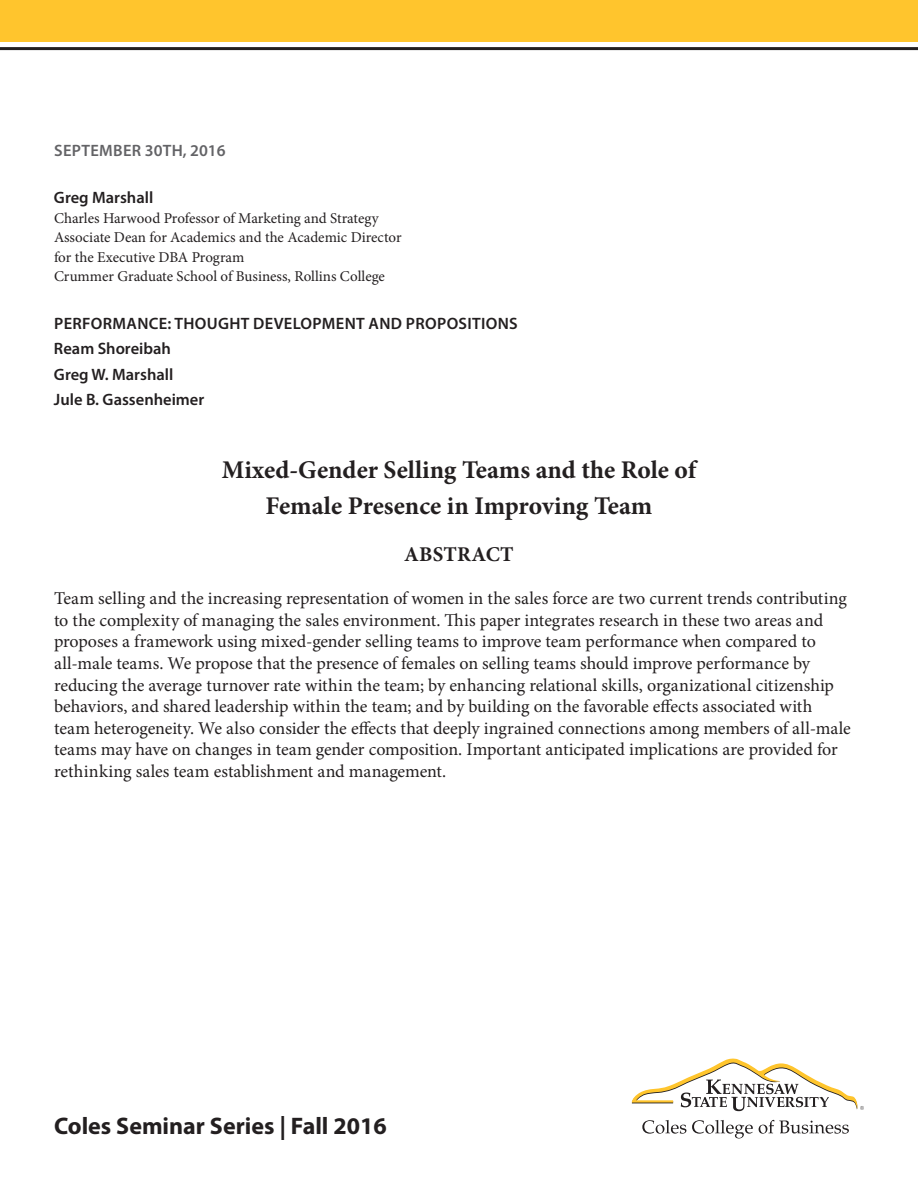
<style>
.page{position:relative;width:918px;height:1188px;background:#fff}
.page>*{position:absolute;margin:0;border:0;box-sizing:border-box;transform-origin:0 0}
.t1{font:700 25.5px/36.6px "Minion Pro";color:#231f20;text-align:center}
.t2{font:700 24px "Myriad Pro";color:#231f20}
.t3{font:700 21px "Minion Pro";letter-spacing:.01em;color:#231f20}
.t4{font:18px/21.6px "Minion Pro";letter-spacing:-.005em;color:#231f20}
.t5{font:600 16.5px "Myriad Pro";letter-spacing:.005em;color:#231f20}
.t6{font:600 16.5px "Myriad Pro";letter-spacing:.02em;color:#636366}
.t7{font:15px/19.5px "Minion Pro";color:#231f20}
</style>
<div class="page">
<svg style="left:642px;top:1120px;width:44px;height:14px"></svg>
<svg style="left:692px;top:1120px;width:61px;height:18px"></svg>
<svg style="left:759px;top:1120px;width:90px;height:14px"></svg>
<svg style="left:632px;top:1059px;width:232px;height:52px"></svg>
<div style="left:0;top:0;width:918px;height:41px;background:#ffc52d"></div>
<hr style="left:0;top:47px;width:918px;height:3px;background:#231f20">
<p class="t6" style="left:54px;top:140px;width:173px">SEPTEMBER 30TH, 2016</p>
<p class="t5" style="left:54px;top:187px;width:101px">Greg Marshall</p>
<p class="t7" style="left:54px;top:209px;width:326px">Charles Harwood Professor of Marketing and Strategy</p>
<p class="t7" style="left:54px;top:228px;width:349px">Associate Dean for Academics and the Academic Director for the Executive DBA Program</p>
<p class="t7" style="left:54px;top:267px;width:333px">Crummer Graduate School of Business, Rollins College</p>
<p class="t5" style="left:54px;top:313px;width:465px">PERFORMANCE: THOUGHT DEVELOPMENT AND PROPOSITIONS</p>
<p class="t5" style="left:54px;top:338px;width:118px">Ream Shoreibah</p>
<p class="t5" style="left:54px;top:364px;width:121px">Greg W. Marshall</p>
<p class="t5" style="left:54px;top:389px;width:152px">Jule B. Gassenheimer</p>
<p class="t1" style="left:222px;top:451px;width:476px">Mixed-Gender Selling Teams and the Role of<br>Female Presence in Improving Team</p>
<p class="t3" style="left:404px;top:539px;width:111px">ABSTRACT</p>
<p class="t4" style="left:54px;top:588px;width:798px">Team selling and the increasing representation of women in the sales force are two current trends contributing to the complexity of managing the sales environment. This paper integrates research in these two areas and proposes a framework using mixed-gender selling teams to improve team performance when compared to all-male teams. We propose that the presence of females on selling teams should improve performance by reducing the average turnover rate within the team; by enhancing relational skills, organizational citizenship behaviors, and shared leadership within the team; and by building on the favorable effects associated with team heterogeneity. We also consider the effects that deeply ingrained connections among members of all-male teams may have on changes in team gender composition. Important anticipated implications are provided for rethinking sales team establishment and management.</p>
<h2 class="t2" style="left:54px;top:1110px;width:334px">Coles Seminar Series | Fall 2016</h2>
</div>
